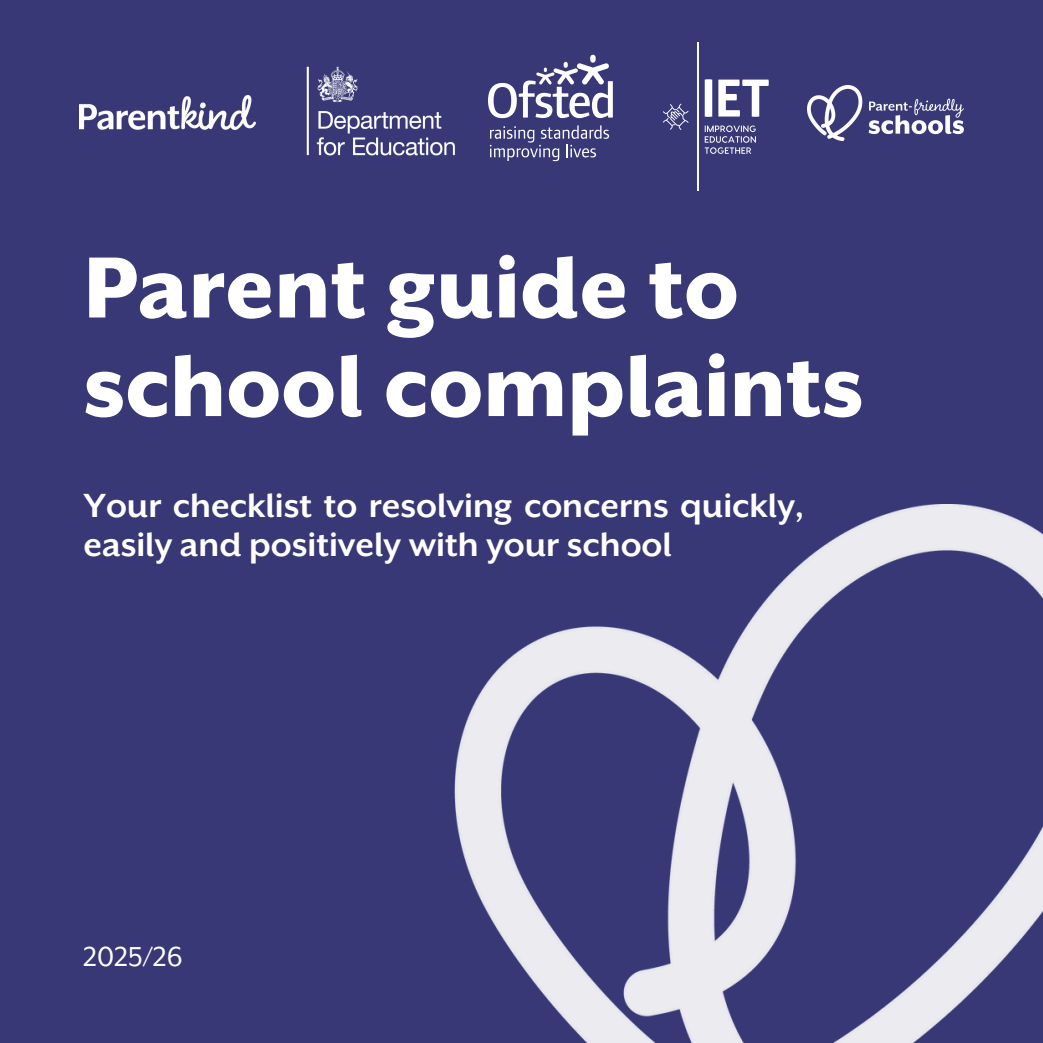
<style>
.page{position:relative;width:1043px;height:1043px;background:#fff}
.page>*{position:absolute;margin:0;border:0;box-sizing:border-box;transform-origin:0 0}
.t1{font:800 99.75px/98.5px "Mr Eaves XL San OT";color:#fff}
.t2{font:700 38.5px/39.4px "Mr Eaves XL San OT";color:#fff}
.t3{font:31.5px "Mr Eaves XL San OT";color:#fff}
</style>
<div class="page">
<div style="left:0;top:0;width:1042px;height:1042px;background:#373875"></div>
<img style="left:454px;top:504px;width:588px;height:538px">
<img style="left:80px;top:96px;width:176px;height:34px">
<img style="left:807px;top:85px;width:155px;height:55px">
<div style="left:590px;top:55px;width:5px;height:8px;background:#fff;border-radius:3px"></div>
<svg style="left:488px;top:62px;width:124px;height:56px"></svg>
<svg style="left:489px;top:125px;width:120px;height:36px"></svg>
<img style="left:306px;top:66px;width:149px;height:90px">
<svg style="left:663px;top:104px;width:25px;height:26px"></svg>
<hr style="left:696px;top:42px;width:2px;height:149px;background:#fff">
<svg style="left:704px;top:79px;width:64px;height:38px"></svg>
<svg style="left:704px;top:125px;width:51px;height:29px"></svg>
<h1 class="t1" style="left:83px;top:238px;width:781px">Parent guide to school complaints</h1>
<p class="t2" style="left:83px;top:485px;width:722px">Your checklist to resolving concerns quickly, easily and positively with your school</p>
<p class="t3" style="left:83px;top:940px;width:101px">2025/26</p>
</div>
